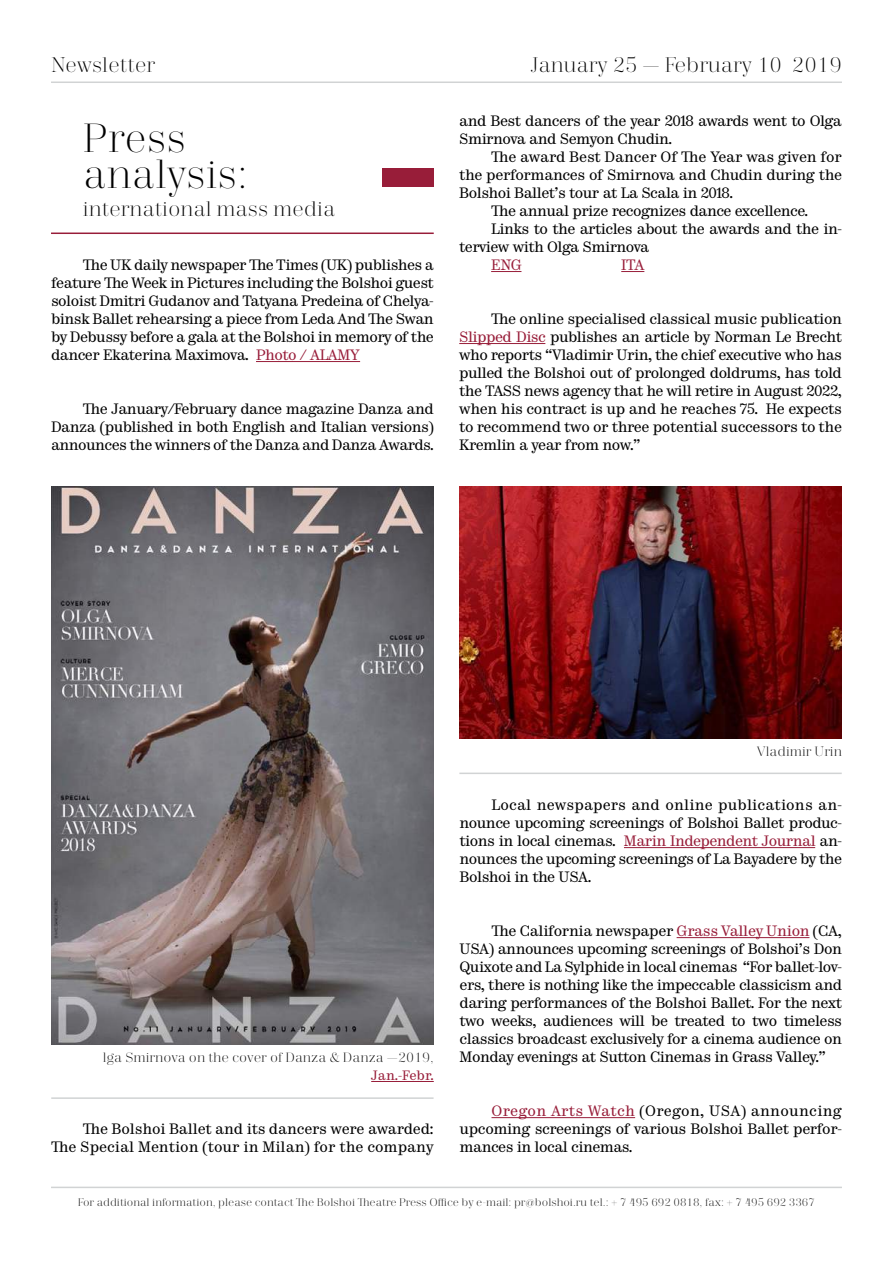
<style>
.page{position:relative;width:893px;height:1263px;background:#fff}
.page>*{position:absolute;margin:0;border:0;box-sizing:border-box;transform-origin:0 0}
.t1{font:300 40.5px/36px "Trivia Serif";color:#000}
.t2{font:300 21px "Trivia Serif";color:#000}
.t3{font:15px/18px "Trivia Serif 10 Demo";letter-spacing:-.035em;color:#000;text-align:justify}
.t4{font:15px/18px "Trivia Serif 10 Demo";letter-spacing:-.01em;color:#000;text-align:right}
.t5{font:15px "Trivia Serif 10 Demo";letter-spacing:-.005em;color:#000}
.t6{font:15px "Trivia Serif 10 Demo";letter-spacing:-.035em;color:#981d39}
.t7{font:300 13.5px "Trivia Serif";color:#000}
.t8{font:13.5px "Trivia Serif 10 Demo";color:#981d39}
.t9{font:300 10.95px "Trivia Serif";color:#000}
.s1{color:#981d39}
</style>
<div class="page">
<hr style="left:51px;top:81px;width:791px;height:2px;background:#d1d3d4">
<hr style="left:51px;top:1187px;width:791px;height:1px;background:#d1d3d4">
<hr style="left:256px;top:361px;width:104px;height:1px;background:#981d39">
<hr style="left:51px;top:232px;width:383px;height:2px;background:#981d39">
<div style="left:383px;top:169px;width:51px;height:18px;background:#981d39"></div>
<hr style="left:491px;top:271px;width:30px;height:1px;background:#981d39">
<svg style="left:621px;top:271px;width:23px;height:1px"></svg>
<hr style="left:459px;top:343px;width:86px;height:1px;background:#981d39">
<img style="left:51px;top:486px;width:383px;height:558px">
<hr style="left:371px;top:1081px;width:63px;height:1px;background:#981d39">
<hr style="left:51px;top:1097px;width:383px;height:2px;background:#d1d3d4">
<hr style="left:459px;top:772px;width:383px;height:2px;background:#d1d3d4">
<img style="left:459px;top:486px;width:383px;height:252px">
<hr style="left:624px;top:847px;width:191px;height:1px;background:#981d39">
<hr style="left:677px;top:937px;width:132px;height:1px;background:#981d39">
<hr style="left:491px;top:1117px;width:144px;height:1px;background:#981d39">
<h2 class="t2" style="left:51px;top:54px;width:106px">Newsletter</h2>
<h2 class="t2" style="left:530px;top:54px;width:313px">January 25 — February 10 2019</h2>
<h1 class="t1" style="left:83px;top:121px;width:166px">Press analysis:</h1>
<h2 class="t2" style="left:83px;top:198px;width:254px">international mass media</h2>
<p class="t3" style="left:51px;top:257px;width:384px;text-indent:32px">The UK daily newspaper The Times (UK) publishes a feature The Week in Pictures including the Bolshoi guest soloist Dmitri Gudanov and Tatyana Predeina of Chelya&shy;binsk Ballet rehearsing a piece from Leda And The Swan by Debussy before a gala at the Bolshoi in memory of the dancer Ekaterina Maximova. <span class="s1">Photo / ALAMY</span></p>
<p class="t3" style="left:51px;top:401px;width:384px;text-indent:32px">The January/February dance magazine Danza and Danza (published in both English and Italian versions) announces the winners of the Danza and Danza Awards.</p>
<p class="t3" style="left:459px;top:113px;width:384px">and Best dancers of the year 2018 awards went to Olga<br>Smirnova and Semyon Chudin.</p>
<p class="t5" style="left:491px;top:148px;width:352px">The award Best Dancer Of The Year was given for</p>
<p class="t3" style="left:459px;top:167px;width:384px">the performances of Smirnova and Chudin during the</p>
<p class="t3" style="left:459px;top:185px;width:275px">Bolshoi Ballet’s tour at La Scala in 2018.</p>
<p class="t3" style="left:491px;top:203px;width:319px">The annual prize recognizes dance excellence.</p>
<p class="t3" style="left:491px;top:221px;width:352px">Links to the articles about the awards and the in-</p>
<p class="t3" style="left:459px;top:239px;width:192px">terview with Olga Smirnova</p>
<p class="t6" style="left:491px;top:256px;width:32px">ENG</p>
<p class="t6" style="left:621px;top:256px;width:25px">ITA</p>
<p class="t3" style="left:459px;top:311px;width:384px;text-indent:32px">The online specialised classical music publication <span class="s1">Slipped Disc</span> publishes an article by Norman Le Brecht who reports “Vladimir Urin, the chief executive who has pulled the Bolshoi out of prolonged doldrums, has told the TASS news agency that he will retire in August 2022, when his contract is up and he reaches 75. He expects to recommend two or three potential successors to the Kremlin a year from now.”</p>
<p class="t7" style="left:103px;top:1050px;width:333px">lga Smirnova on the cover of Danza &amp; Danza —2019,</p>
<p class="t8" style="left:371px;top:1067px;width:64px">Jan.-Febr.</p>
<p class="t4" style="left:51px;top:1121px;width:384px">The Bolshoi Ballet and its dancers were awarded:<br>The Special Mention (tour in Milan) for the company</p>
<p class="t7" style="left:757px;top:744px;width:87px">Vladimir Urin</p>
<p class="t3" style="left:460px;top:797px;width:384px;text-indent:32px">Local newspapers and online publications an&shy;nounce upcoming screenings of Bolshoi Ballet produc&shy;tions in local cinemas. <span class="s1">Marin Independent Journal</span> an&shy;nounces the upcoming screenings of La Bayadere by the Bolshoi in the USA.</p>
<p class="t3" style="left:460px;top:923px;width:384px;text-indent:32px">The California newspaper <span class="s1">Grass Valley Union</span> (CA, USA) announces upcoming screenings of Bolshoi’s Don Quixote and La Sylphide in local cinemas “For ballet-lov&shy;ers, there is nothing like the impeccable classicism and daring performances of the Bolshoi Ballet. For the next two weeks, audiences will be treated to two timeless classics broadcast exclusively for a cinema audience on Monday evenings at Sutton Cinemas in Grass Valley.”</p>
<p class="t3" style="left:460px;top:1103px;width:384px;text-indent:32px"><span class="s1">Oregon Arts Watch</span> (Oregon, USA) announcing upcoming screenings of various Bolshoi Ballet perfor&shy;mances in local cinemas.</p>
<p class="t9" style="left:78px;top:1196px;width:739px">For additional information, please contact The Bolshoi Theatre Press Office by e-mail: pr@bolshoi.ru tel.: + 7 495 692 0818, fax: + 7 495 692 3367</p>
</div>
